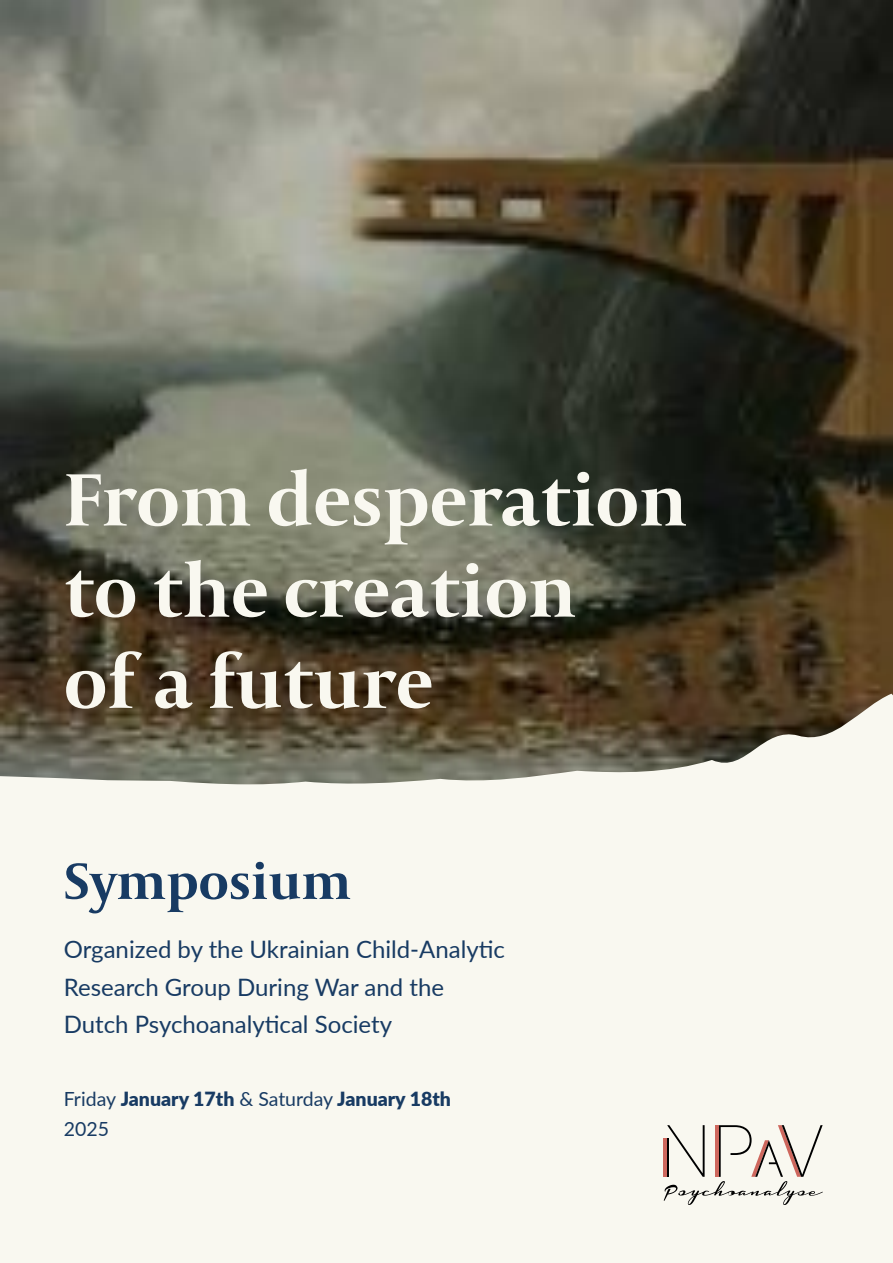
<style>
.page{position:relative;width:893px;height:1263px;background:#fff}
.page>*{position:absolute;margin:0;border:0;box-sizing:border-box;transform-origin:0 0}
.t1{font:700 78px/91.2px "Capitolium 2";color:#f9f8f0}
.t2{font:700 54px "Capitolium 2";color:#183b63}
.t3{font:24px/37.5px "Lato";color:#183b63}
.t4{font:900 19.5px "Lato";color:#183b63}
.t5{font:19.5px "Lato";color:#183b63}
.s1{font-weight:400}
</style>
<div class="page">
<div style="left:0;top:512px;width:893px;height:751px;background:#f9f8f0"></div>
<img style="left:0;top:0;width:893px;height:784px">
<hr style="left:663px;top:1138px;width:4px;height:39px;background:#ce675d">
<svg style="left:664px;top:1125px;width:159px;height:80px"></svg>
<p class="t1" style="left:64px;top:452px;width:625px">From desperation to the creation</p>
<p class="t1" style="left:64px;top:634px;width:371px">of a future</p>
<p class="t2" style="left:64px;top:845px;width:289px">Symposium</p>
<p class="t3" style="left:64px;top:929px;width:443px">Organized by the Ukrainian Child-Analytic<br>Research Group During War and the<br>Dutch Psychoanalytical Society</p>
<p class="t4" style="left:64px;top:1084px;width:389px"><span class="s1">Friday</span> January 17th <span class="s1">&amp; Saturday</span> January 18th</p>
<p class="t5" style="left:64px;top:1115px;width:47px">2025</p>
</div>
